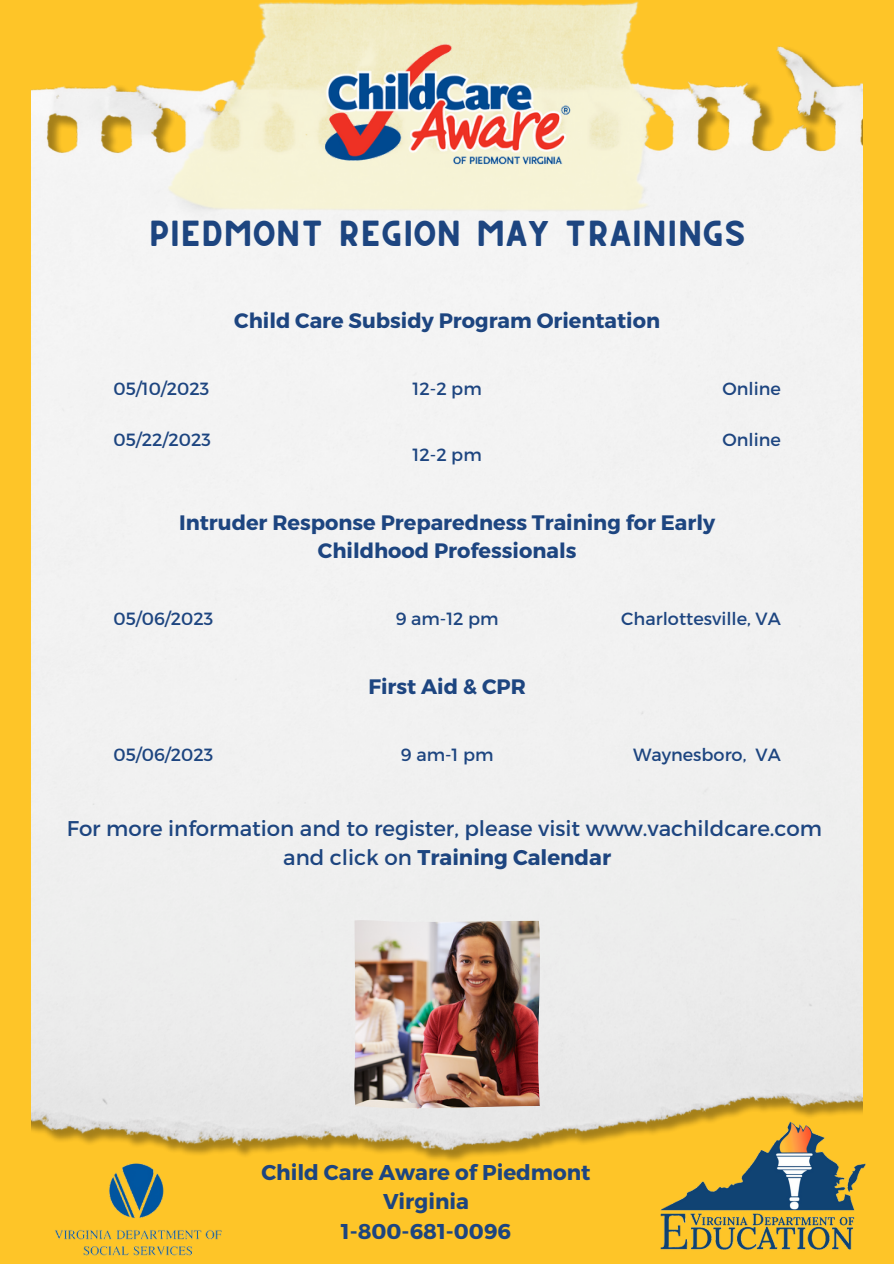
<style>
.page{position:relative;width:894px;height:1264px;background:#fff}
.page>*{position:absolute;margin:0;border:0;box-sizing:border-box;transform-origin:0 0}
.t1{font:25.5px "CS Gordon Rounded";letter-spacing:-.025em;color:#1d4580}
.t2{font:700 21.45px/29.5px "Montserrat";color:#1d4580;text-align:center}
.t3{font:21.3px/29.2px "Montserrat";color:#1d4580;text-align:center}
.t4{font:700 20.85px/28.3px "Montserrat";color:#1d4580;text-align:center}
.t5{font:17.7px "Montserrat";color:#1d4580}
.s1{font-weight:700}
</style>
<div class="page">
<div style="left:0;top:0;width:893px;height:1263px;background:linear-gradient(to right,#fec527,#fec529)"></div>
<img style="left:31px;top:1px;width:831px;height:1160px">
<img style="left:315px;top:11px;width:264px;height:204px">
<img style="left:42px;top:1159px;width:190px;height:97px">
<img style="left:354px;top:920px;width:186px;height:188px">
<img style="left:647px;top:1112px;width:219px;height:138px">
<p class="t1" style="left:148px;top:222px;width:598px">PIEDMONT REGION MAY TRAININGS</p>
<p class="t4" style="left:234px;top:305px;width:427px">Child Care Subsidy Program Orientation</p>
<p class="t5" style="left:113px;top:377px;width:97px">05/10/2023</p>
<p class="t5" style="left:412px;top:377px;width:71px">12-2 pm</p>
<p class="t5" style="left:722px;top:377px;width:60px">Online</p>
<p class="t5" style="left:113px;top:428px;width:99px">05/22/2023</p>
<p class="t5" style="left:412px;top:443px;width:71px">12-2 pm</p>
<p class="t5" style="left:722px;top:428px;width:60px">Online</p>
<p class="t4" style="left:179px;top:507px;width:537px">Intruder Response Preparedness Training for Early<br>Childhood Professionals</p>
<p class="t5" style="left:113px;top:607px;width:101px">05/06/2023</p>
<p class="t5" style="left:395px;top:607px;width:104px">9 am-12 pm</p>
<p class="t5" style="left:621px;top:607px;width:161px">Charlottesville, VA</p>
<p class="t4" style="left:368px;top:671px;width:159px">First Aid &amp; CPR</p>
<p class="t5" style="left:113px;top:742px;width:101px">05/06/2023</p>
<p class="t5" style="left:401px;top:742px;width:94px">9 am-1 pm</p>
<p class="t5" style="left:633px;top:742px;width:149px">Waynesboro, VA</p>
<p class="t3" style="left:67px;top:812px;width:756px">For more information and to register, please visit www.vachildcare.com and click on <span class="s1">Training Calendar</span></p>
<p class="t2" style="left:261px;top:1156px;width:330px">Child Care Aware of Piedmont<br>Virginia<br>1-800-681-0096</p>
</div>
